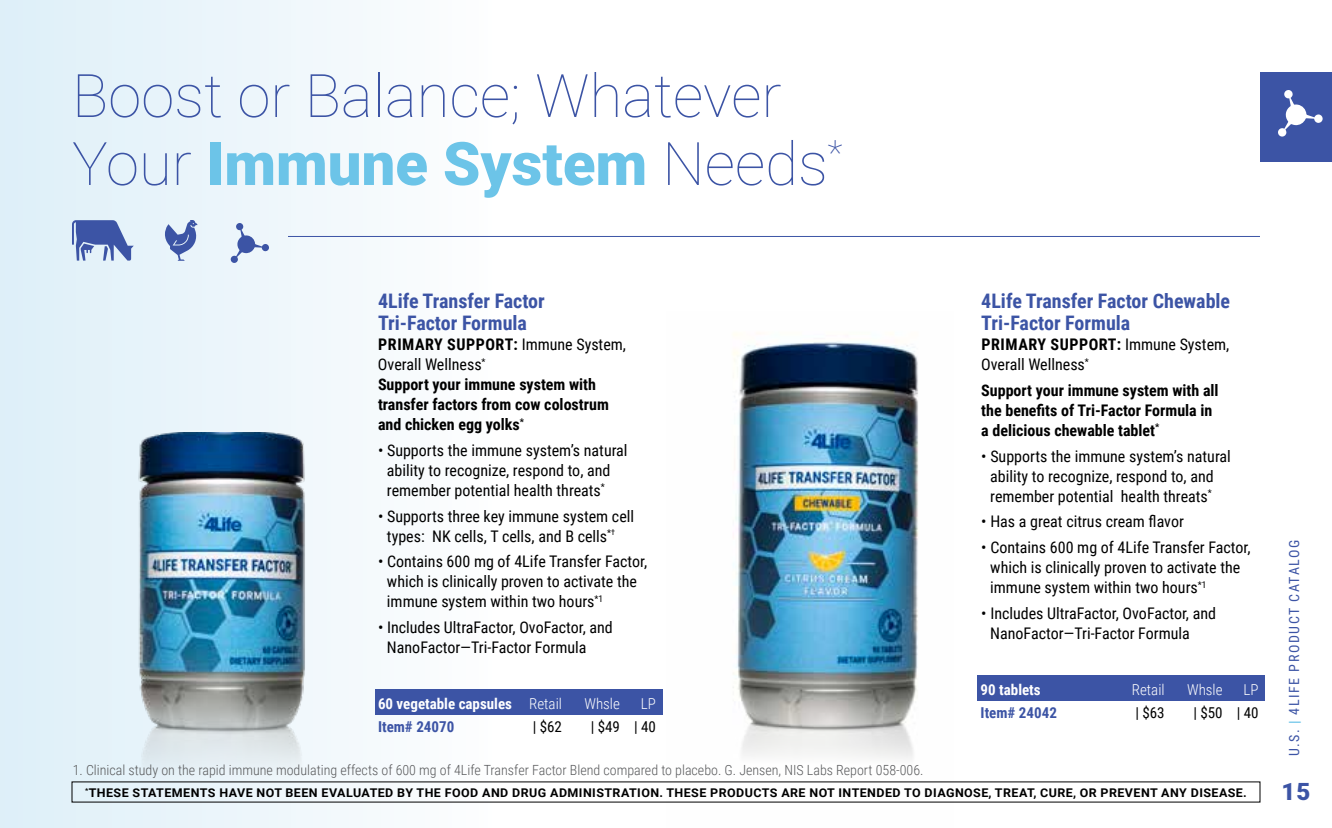
<style>
.page{position:relative;width:1332px;height:828px;background:#fff}
.page>*{position:absolute;margin:0;border:0;box-sizing:border-box;transform-origin:0 0}
.t1{font:100 60px/68px "Roboto";color:#3c54a5}
.t2{font:900 24px "Roboto";color:#3c54a5}
.t3{font:700 20px/22px "Roboto Condensed";color:#3c54a5}
.t4{font:16px/20px "Roboto Condensed";color:#000}
.t5{font:700 16px/20px "Roboto Condensed";color:#000}
.t6{font:700 15px "Roboto Condensed";color:#fff}
.t7{font:15px "Roboto Condensed";color:#000}
.t8{font:300 15px "Roboto Condensed";color:#fff}
.t9{font:700 15px "Roboto Condensed";color:#3c54a5}
.t10{font:300 14px "Roboto Condensed";color:#58595b}
.t11{font:14px "Roboto Condensed";letter-spacing:.115em;color:#3c54a5}
.t12{font:700 12px "Roboto";letter-spacing:.035em;color:#000;scale:1.04 1}
.s1{font-weight:900;color:#6cc4e8}
.s2{font-weight:400}
.s3{font-weight:300}
.s4{font-weight:700}
.s5{font-weight:700;color:#6cc4e8}
</style>
<div class="page">
<div style="left:0;top:0;width:1332px;height:828px;background:linear-gradient(to right,#eaf4fa,#fff)"></div>
<img style="left:666px;top:312px;width:288px;height:516px">
<img style="left:72px;top:432px;width:279px;height:396px">
<div style="left:1260px;top:72px;width:72px;height:90px;background:#3c54a5"></div>
<svg style="left:1278px;top:90px;width:45px;height:47px"></svg>
<svg style="left:230px;top:223px;width:39px;height:40px;background:#becbe4"></svg>
<svg style="left:72px;top:220px;width:62px;height:41px;background:#7d91c5"></svg>
<svg style="left:165px;top:220px;width:32px;height:41px"></svg>
<hr style="left:288px;top:236px;width:972px;height:1px;background:#3c54a5">
<div style="left:977px;top:675px;width:288px;height:26px;background:#3c54a5"></div>
<div style="left:375px;top:689px;width:287px;height:26px;background:#3c54a5"></div>
<h1 class="t1" style="left:72px;top:59px;width:772px">Boost or Balance; Whatever<br>Your <span class="s1">Immune System</span> Needs<sup>*</sup></h1>
<p class="t3" style="left:378px;top:289px;width:168px">4Life Transfer Factor<br>Tri-Factor Formula</p>
<p class="t5" style="left:378px;top:334px;width:250px">PRIMARY SUPPORT: <span class="s2">Immune System,<br>Overall Wellness</span><sup>*<br></sup>Support your immune system with transfer factors from cow colostrum and chicken egg yolks<sup>*</sup></p>
<p class="t4" style="left:387px;top:440px;width:242px;text-indent:-9px">• Supports the immune system’s natural ability to recognize, respond to, and remember potential health threats<sup>*</sup></p>
<p class="t4" style="left:387px;top:505px;width:249px;text-indent:-9px">• Supports three key immune system cell types: NK cells, T cells, and B cells<sup>*</sup><sup>†</sup></p>
<p class="t4" style="left:387px;top:551px;width:262px;text-indent:-9px">• Contains 600 mg of 4Life Transfer Factor, which is clinically proven to activate the immune system within two hours<sup>*1</sup></p>
<p class="t4" style="left:387px;top:617px;width:227px;text-indent:-9px">• Includes UltraFactor, OvoFactor, and<br>NanoFactor—Tri-Factor Formula</p>
<p class="t6" style="left:378px;top:693px;width:186px">60 vegetable capsules <span class="s3">Retail</span></p>
<p class="t8" style="left:585px;top:693px;width:37px">Whsle</p>
<p class="t8" style="left:641px;top:693px;width:17px">LP</p>
<p class="t9" style="left:378px;top:716px;width:78px">Item# 24070</p>
<p class="t7" style="left:533px;top:716px;width:31px">| $62</p>
<p class="t7" style="left:591px;top:716px;width:67px">| $49 | 40</p>
<p class="t10" style="left:73px;top:760px;width:852px">1. Clinical study on the rapid immune modulating effects of 600 mg of 4Life Transfer Factor Blend compared to placebo. G. Jensen, NIS Labs Report 058-006.</p>
<p class="t3" style="left:981px;top:289px;width:250px">4Life Transfer Factor Chewable<br>Tri-Factor Formula</p>
<p class="t4" style="left:981px;top:334px;width:250px"><span class="s4">PRIMARY SUPPORT:</span> Immune System,<br>Overall Wellness<sup>*</sup></p>
<p class="t5" style="left:981px;top:380px;width:239px">Support your immune system with all the benefits of Tri-Factor Formula in a delicious chewable tablet<sup>*</sup></p>
<p class="t4" style="left:990px;top:445px;width:242px;text-indent:-9px">• Supports the immune system’s natural ability to recognize, respond to, and remember potential health threats<sup>*</sup></p>
<p class="t4" style="left:981px;top:511px;width:204px">• Has a great citrus cream flavor</p>
<p class="t4" style="left:990px;top:537px;width:262px;text-indent:-9px">• Contains 600 mg of 4Life Transfer Factor, which is clinically proven to activate the immune system within two hours<sup>*1</sup></p>
<p class="t4" style="left:990px;top:603px;width:227px;text-indent:-9px">• Includes UltraFactor, OvoFactor, and<br>NanoFactor—Tri-Factor Formula</p>
<p class="t6" style="left:981px;top:679px;width:62px">90 tablets</p>
<p class="t8" style="left:1132px;top:679px;width:34px">Retail</p>
<p class="t8" style="left:1187px;top:679px;width:37px">Whsle</p>
<p class="t8" style="left:1244px;top:679px;width:17px">LP</p>
<p class="t9" style="left:981px;top:702px;width:78px">Item# 24042</p>
<p class="t7" style="left:1135px;top:702px;width:31px">| $63</p>
<p class="t7" style="left:1193px;top:702px;width:67px">| $50 | 40</p>
<p class="t12" style="left:85px;top:784px;width:1118px"><sup>*</sup>THESE STATEMENTS HAVE NOT BEEN EVALUATED BY THE FOOD AND DRUG ADMINISTRATION. THESE PRODUCTS ARE NOT INTENDED TO DIAGNOSE, TREAT, CURE, OR PREVENT ANY DISEASE.</p>
<p class="t11" style="left:1284px;top:756px;width:218px;rotate:-90deg">U.S. <span class="s5">|</span> 4LIFE PRODUCT CATALOG</p>
<h2 class="t2" style="left:1282px;top:775px;width:30px">15</h2>
</div>
